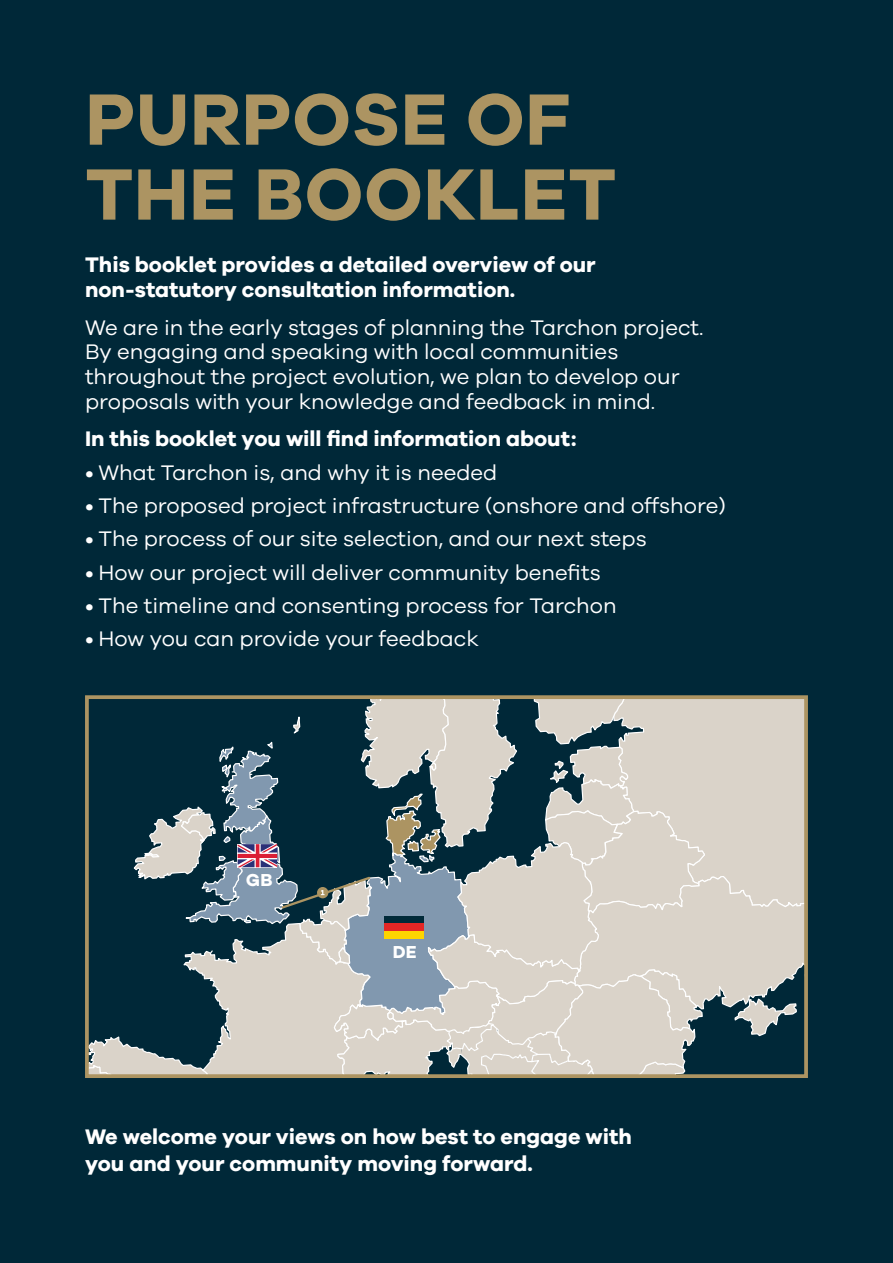
<style>
.page{position:relative;width:893px;height:1263px;background:#002838}
.page>*{position:absolute;margin:0;border:0;box-sizing:border-box;transform-origin:0 0}
.t1{font:700 75px/75px "Galano Grotesque";letter-spacing:.01em;color:#ac9462}
.t2{font:21.75px/24.8px "Galano Grotesque";color:#fff}
.t3{font:700 21.75px/24.8px "Galano Grotesque";color:#fff}
.t4{font:700 17.55px "Campton";color:#fff}
</style>
<div class="page">
<svg style="left:90px;top:700px;width:713px;height:373px"></svg>
<div style="left:85px;top:695px;width:723px;height:383px;border:4px solid #ac9462"></div>
<h1 class="t1" style="left:85px;top:80px;width:532px">PURPOSE OF<br>THE BOOKLET</h1>
<p class="t3" style="left:85px;top:252px;width:512px">This booklet provides a detailed overview of our non-statutory consultation information.</p>
<p class="t2" style="left:85px;top:314px;width:620px">We are in the early stages of planning the Tarchon project.<br>By engaging and speaking with local communities throughout the project evolution, we plan to develop our proposals with your knowledge and feedback in mind.</p>
<p class="t3" style="left:85px;top:426px;width:493px">In this booklet you will find information about:</p>
<p class="t2" style="left:85px;top:459px;width:414px">• What Tarchon is, and why it is needed</p>
<p class="t2" style="left:85px;top:493px;width:642px">• The proposed project infrastructure (onshore and offshore)</p>
<p class="t2" style="left:85px;top:526px;width:563px">• The process of our site selection, and our next steps</p>
<p class="t2" style="left:85px;top:559px;width:517px">• How our project will deliver community benefits</p>
<p class="t2" style="left:85px;top:592px;width:533px">• The timeline and consenting process for Tarchon</p>
<p class="t2" style="left:85px;top:626px;width:395px">• How you can provide your feedback</p>
<p class="t4" style="left:246px;top:869px;width:28px">GB</p>
<p class="t4" style="left:393px;top:941px;width:25px">DE</p>
<p class="t3" style="left:85px;top:1123px;width:548px;line-height:27px">We welcome your views on how best to engage with you and your community moving forward.</p>
</div>
